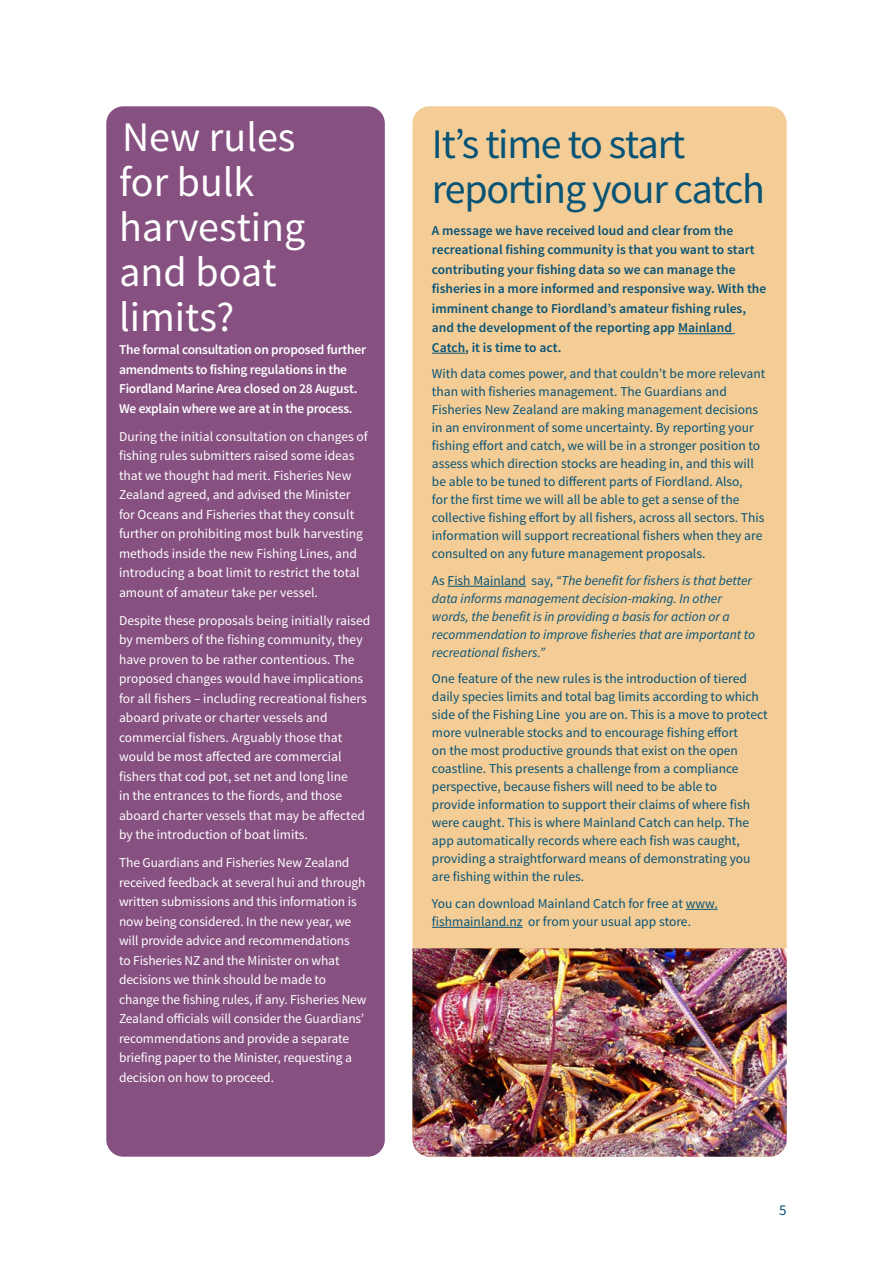
<style>
.page{position:relative;width:893px;height:1263px;background:#fff}
.page>*{position:absolute;margin:0;border:0;box-sizing:border-box;transform-origin:0 0}
.t1{font:42px/45px "Source Sans Pro";color:#fff}
.t2{font:42px/45px "Source Sans Pro";letter-spacing:-.03em;color:#065376}
.t3{font:15px "Source Sans Pro";color:#065376}
.t4{font:13.5px/19.5px "Source Sans Pro";color:#fff}
.t5{font:13.5px/18px "Source Sans Pro";color:#065376}
.t6{font:600 13.5px/19.5px "Source Sans Pro";color:#065376}
.t7{font:italic 13.5px/18px "Source Sans Pro";color:#065376}
.t8{font:600 13.5px/19.5px "Source Sans Pro";letter-spacing:-.02em;color:#fff}
.s1{font-style:normal}
</style>
<div class="page">
<div style="left:412px;top:106px;width:375px;height:1051px;background:#f3cc96;border-radius:17px"></div>
<hr style="left:678px;top:333px;width:57px;height:1px;background:#065376">
<hr style="left:432px;top:353px;width:33px;height:1px;background:#065376">
<hr style="left:448px;top:586px;width:78px;height:1px;background:#065376">
<hr style="left:686px;top:909px;width:32px;height:1px;background:#065376">
<hr style="left:432px;top:927px;width:91px;height:1px;background:#065376">
<div style="left:106px;top:106px;width:279px;height:1051px;background:#865081;border-radius:17px"></div>
<img style="left:412px;top:948px;width:375px;height:209px">
<h1 class="t1" style="left:119px;top:115px;width:188px">New rules for bulk harvesting and boat limits?</h1>
<p class="t8" style="left:119px;top:340px;width:249px">The formal consultation on proposed further amendments to fishing regulations in the Fiordland Marine Area closed on 28 August.<br>We explain where we are at in the process.</p>
<p class="t4" style="left:119px;top:427px;width:250px">During the initial consultation on changes of fishing rules submitters raised some ideas that we thought had merit. Fisheries New Zealand agreed, and advised the Minister for Oceans and Fisheries that they consult further on prohibiting most bulk harvesting methods inside the new Fishing Lines, and introducing a boat limit to restrict the total amount of amateur take per vessel.</p>
<p class="t4" style="left:119px;top:611px;width:253px">Despite these proposals being initially raised by members of the fishing community, they have proven to be rather contentious. The proposed changes would have implications for all fishers – including recreational fishers aboard private or charter vessels and commercial fishers. Arguably those that would be most affected are commercial fishers that cod pot, set net and long line<br>in the entrances to the fiords, and those aboard charter vessels that may be affected by the introduction of boat limits.</p>
<p class="t4" style="left:119px;top:853px;width:249px">The Guardians and Fisheries New Zealand received feedback at several hui and through written submissions and this information is now being considered. In the new year, we will provide advice and recommendations<br>to Fisheries NZ and the Minister on what decisions we think should be made to change the fishing rules, if any. Fisheries New Zealand officials will consider the Guardians’ recommendations and provide a separate briefing paper to the Minister, requesting a decision on how to proceed.</p>
<h1 class="t2" style="left:432px;top:122px;width:334px">It’s time to start reporting your catch</h1>
<p class="t6" style="left:432px;top:221px;width:336px">A message we have received loud and clear from the recreational fishing community is that you want to start contributing your fishing data so we can manage the fisheries in a more informed and responsive way. With the imminent change to Fiordland’s amateur fishing rules, and the development of the reporting app Mainland Catch, it is time to act.</p>
<p class="t5" style="left:432px;top:365px;width:335px">With data comes power, and that couldn’t be more relevant than with fisheries management. The Guardians and Fisheries New Zealand are making management decisions in an environment of some uncertainty. By reporting your fishing effort and catch, we will be in a stronger position to assess which direction stocks are heading in, and this will be able to be tuned to different parts of Fiordland. Also,<br>for the first time we will all be able to get a sense of the collective fishing effort by all fishers, across all sectors. This information will support recreational fishers when they are consulted on any future management proposals.</p>
<p class="t7" style="left:432px;top:571px;width:325px"><span class="s1">As Fish Mainland say,</span> “The benefit for fishers is that better data informs management decision-making. In other words, the benefit is in providing a basis for action or a recommendation to improve fisheries that are important to recreational fishers.”</p>
<p class="t5" style="left:432px;top:670px;width:337px">One feature of the new rules is the introduction of tiered daily species limits and total bag limits according to which side of the Fishing Line you are on. This is a move to protect more vulnerable stocks and to encourage fishing effort<br>on the most productive grounds that exist on the open coastline. This presents a challenge from a compliance perspective, because fishers will need to be able to<br>provide information to support their claims of where fish were caught. This is where Mainland Catch can help. The app automatically records where each fish was caught, providing a straightforward means of demonstrating you are fishing within the rules.</p>
<p class="t5" style="left:432px;top:894px;width:287px">You can download Mainland Catch for free at www. fishmainland.nz or from your usual app store.</p>
<p class="t3" style="left:779px;top:1200px;width:9px">5</p>
</div>
